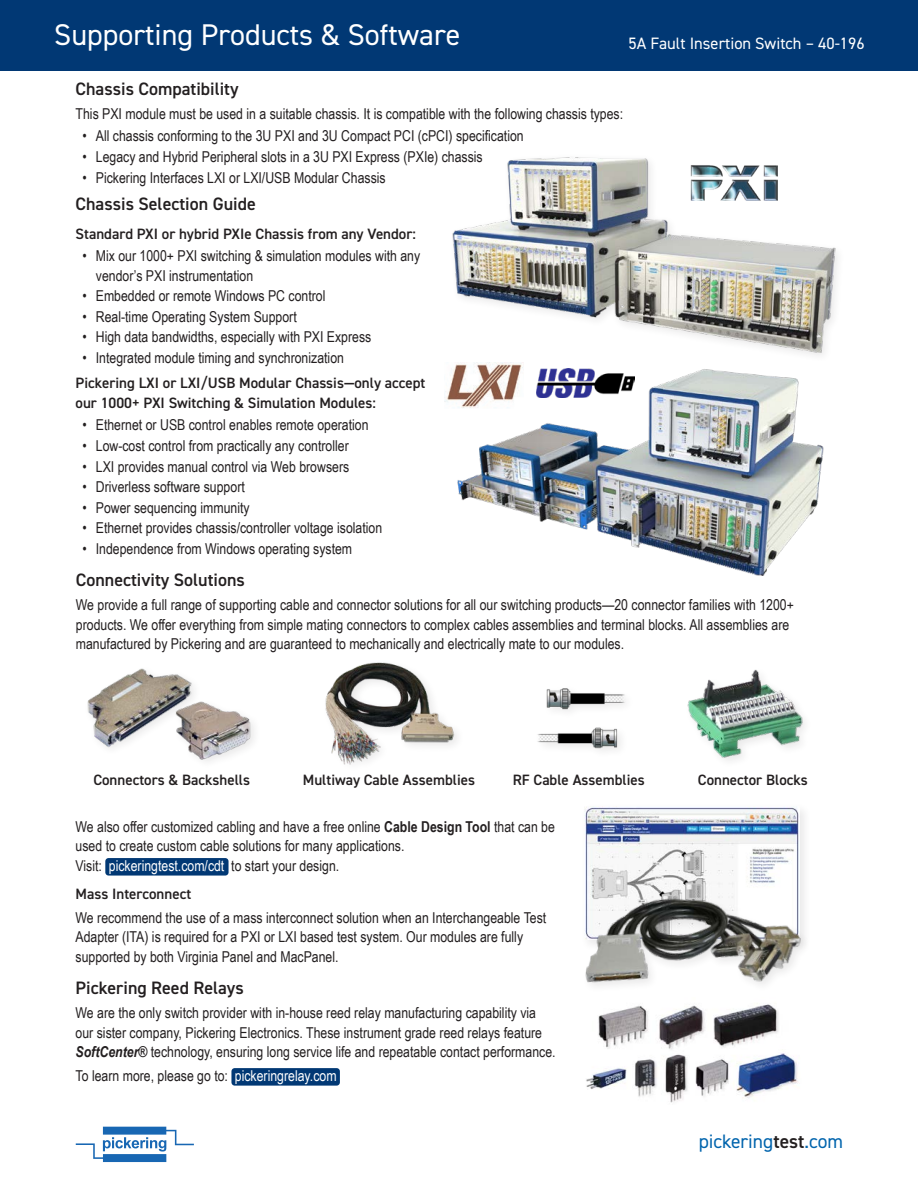
<style>
.page{position:relative;width:918px;height:1188px;background:#fff}
.page>*{position:absolute;margin:0;border:0;box-sizing:border-box;transform-origin:0 0}
.t1{font:30px "DIN2014";color:#fff}
.t2{font:19.5px "DIN2014";color:#0164ad}
.Main-Heading{font:600 18px "DIN2014";color:#231f20}
.t3{font:16.5px "DIN2014";color:#fff}
.Body{font:15px/19.5px "Arial Narrow";color:#231f20}
.Sub-Heading{font:600 15px/19.5px "DIN2014";color:#231f20}
.s1{font-weight:700}
.s2{color:#fff}
.s3{font-weight:700;font-style:italic}
.s4{font-weight:600;color:#231f20}
</style>
<div class="page">
<div style="left:0;top:0;width:918px;height:70px;background:#013874"></div>
<svg style="left:76px;top:1127px;width:118px;height:35px"></svg>
<div style="left:231px;top:1068px;width:109px;height:18px;background:#013874;border-radius:3px"></div>
<div style="left:105px;top:858px;width:124px;height:18px;background:#013874;border-radius:3px"></div>
<img style="left:537px;top:688px;width:89px;height:63px">
<img style="left:325px;top:662px;width:132px;height:103px">
<img style="left:87px;top:668px;width:107px;height:80px">
<img style="left:687px;top:669px;width:118px;height:92px">
<div style="left:172px;top:698px;width:90px;height:71px;background:#fff"></div>
<img style="left:173px;top:701px;width:80px;height:59px">
<div style="left:580px;top:803px;width:232px;height:149px;background:#231f20;opacity:.1"></div>
<img style="left:585px;top:807px;width:215px;height:75px">
<img style="left:580px;top:882px;width:229px;height:104px">
<img style="left:586px;top:1004px;width:212px;height:99px">
<img style="left:452px;top:157px;width:386px;height:198px">
<img style="left:689px;top:164px;width:88px;height:37px">
<img style="left:444px;top:362px;width:380px;height:214px">
<img style="left:537px;top:368px;width:98px;height:29px">
<h1 class="t1" style="left:54px;top:16px;width:408px">Supporting Products &amp; Software</h1>
<p class="t3" style="left:629px;top:33px;width:238px">5A Fault Insertion Switch – 40-196</p>
<p class="Main-Heading" style="left:76px;top:77px;width:165px">Chassis Compatibility</p>
<p class="Body" style="left:76px;top:103px;width:549px">This PXI module must be used in a suitable chassis. It is compatible with the following chassis types:</p>
<p class="Body" style="left:82px;top:126px;width:443px">• All chassis conforming to the 3U PXI and 3U Compact PCI (cPCI) specification</p>
<p class="Body" style="left:82px;top:146px;width:402px">• Legacy and Hybrid Peripheral slots in a 3U PXI Express (PXIe) chassis</p>
<p class="Body" style="left:82px;top:167px;width:305px">• Pickering Interfaces LXI or LXI/USB Modular Chassis</p>
<p class="Main-Heading" style="left:76px;top:192px;width:182px">Chassis Selection Guide</p>
<p class="Sub-Heading" style="left:76px;top:223px;width:342px">Standard PXI or hybrid PXIe Chassis from any Vendor:</p>
<p class="Body" style="left:96px;top:246px;width:326px;text-indent:-14px">• Mix our 1000+ PXI switching &amp; simulation modules with any vendor’s PXI instrumentation</p>
<p class="Body" style="left:82px;top:286px;width:245px">• Embedded or remote Windows PC control</p>
<p class="Body" style="left:82px;top:306px;width:216px">• Real-time Operating System Support</p>
<p class="Body" style="left:82px;top:327px;width:291px">• High data bandwidths, especially with PXI Express</p>
<p class="Body" style="left:82px;top:347px;width:263px">• Integrated module timing and synchronization</p>
<p class="Sub-Heading" style="left:76px;top:373px;width:351px">Pickering LXI or LXI/USB Modular Chassis—only accept our 1000+ PXI Switching &amp; Simulation Modules:</p>
<p class="Body" style="left:82px;top:415px;width:288px">• Ethernet or USB control enables remote operation</p>
<p class="Body" style="left:82px;top:435px;width:268px">• Low-cost control from practically any controller</p>
<p class="Body" style="left:82px;top:456px;width:268px">• LXI provides manual control via Web browsers</p>
<p class="Body" style="left:82px;top:477px;width:164px">• Driverless software support</p>
<p class="Body" style="left:82px;top:497px;width:169px">• Power sequencing immunity</p>
<p class="Body" style="left:82px;top:518px;width:301px">• Ethernet provides chassis/controller voltage isolation</p>
<p class="Body" style="left:82px;top:538px;width:271px">• Independence from Windows operating system</p>
<p class="Main-Heading" style="left:76px;top:568px;width:170px">Connectivity Solutions</p>
<p class="Body" style="left:76px;top:595px;width:720px">We provide a full range of supporting cable and connector solutions for all our switching products—20 connector families with 1200+ products. We offer everything from simple mating connectors to complex cables assemblies and terminal blocks. All assemblies are manufactured by Pickering and are guaranteed to mechanically and electrically mate to our modules.</p>
<p class="Sub-Heading" style="left:93px;top:770px;width:158px">Connectors &amp; Backshells</p>
<p class="Sub-Heading" style="left:303px;top:770px;width:174px">Multiway Cable Assemblies</p>
<p class="Sub-Heading" style="left:513px;top:770px;width:133px">RF Cable Assemblies</p>
<p class="Sub-Heading" style="left:698px;top:770px;width:111px">Connector Blocks</p>
<p class="Body" style="left:76px;top:816px;width:481px">We also offer customized cabling and have a free online <span class="s1">Cable Design Tool</span> that can be used to create custom cable solutions for many applications.<br>Visit: <span class="s2">pickeringtest.com/cdt</span> to start your design.</p>
<p class="Sub-Heading" style="left:76px;top:884px;width:117px">Mass Interconnect</p>
<p class="Body" style="left:76px;top:907px;width:472px">We recommend the use of a mass interconnect solution when an Interchangeable Test<br>Adapter (ITA) is required for a PXI or LXI based test system. Our modules are fully supported by both Virginia Panel and MacPanel.</p>
<p class="Main-Heading" style="left:76px;top:976px;width:170px">Pickering Reed Relays</p>
<p class="Body" style="left:76px;top:1002px;width:482px">We are the only switch provider with in-house reed relay manufacturing capability via our sister company, Pickering Electronics. These instrument grade reed relays feature<br><span class="s3">SoftCenter®</span> technology, ensuring long service life and repeatable contact performance.</p>
<p class="Body" style="left:76px;top:1065px;width:262px">To learn more, please go to: <span class="s2">pickeringrelay.com</span></p>
<h2 class="t2" style="left:699px;top:1129px;width:146px">pickering<span class="s4">test</span>.com</h2>
</div>
